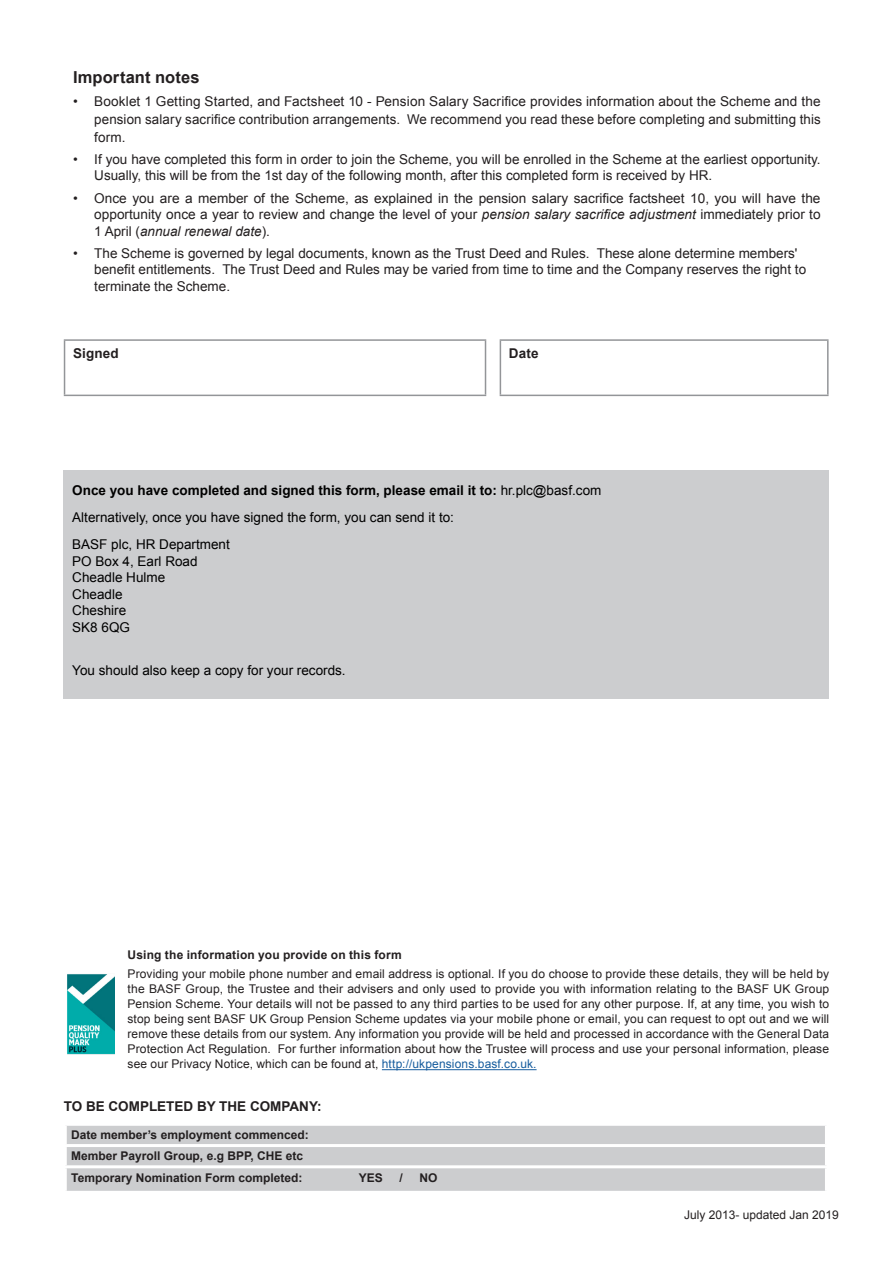
<style>
.page{position:relative;width:893px;height:1263px;background:#fff}
.page>*{position:absolute;margin:0;border:0;box-sizing:border-box;transform-origin:0 0}
.Body{font:700 16.5px "Arial";letter-spacing:.005em;color:#231f20}
.Body-2{font:13.5px/16.5px "Arial";color:#231f20;text-align:justify}
.t1{font:13.5px/16.5px "Arial";color:#000}
.t2{font:700 13.5px "Arial";color:#000}
.Body-3{font:700 13.5px "Arial";color:#231f20}
.Body-4{font:12px/15px "Arial";letter-spacing:.01em;color:#231f20;text-align:justify}
.Body-5{font:700 12px "Arial";color:#231f20}
.s1{font-style:italic}
.s2{font-weight:400}
.s3{color:#175d9e}
</style>
<div class="page">
<img style="left:67px;top:974px;width:47px;height:81px">
<div style="left:64px;top:470px;width:765px;height:229px;background:#cccdcf"></div>
<div style="left:67px;top:1126px;width:758px;height:65px;background:#cccdcf"></div>
<hr style="left:64px;top:1144px;width:764px;height:3px;background:#fff">
<hr style="left:64px;top:1165px;width:764px;height:3px;background:#fff">
<svg style="left:65px;top:340px;width:435px;height:55px"></svg>
<hr style="left:64px;top:339px;width:422px;height:2px;background:#939598">
<hr style="left:64px;top:341px;width:1px;height:54px;background:#939598">
<hr style="left:485px;top:341px;width:1px;height:54px;background:#939598">
<hr style="left:64px;top:395px;width:422px;height:1px;background:#939598">
<hr style="left:500px;top:339px;width:329px;height:2px;background:#939598">
<hr style="left:500px;top:341px;width:1px;height:54px;background:#939598">
<hr style="left:827px;top:341px;width:2px;height:54px;background:#939598">
<hr style="left:500px;top:395px;width:329px;height:1px;background:#939598">
<hr style="left:382px;top:1069px;width:155px;height:1px;background:#175d9e">
<p class="Body" style="left:73px;top:66px;width:128px">Important notes</p>
<p class="Body-2" style="left:94px;top:92px;width:728px;line-height:18px;text-indent:-21px">• Booklet 1 Getting Started, and Factsheet 10 - Pension Salary Sacrifice provides information about the Scheme and the pension salary sacrifice contribution arrangements. We recommend you read these before completing and submitting this form.</p>
<p class="Body-2" style="left:94px;top:151px;width:728px;text-indent:-21px">• If you have completed this form in order to join the Scheme, you will be enrolled in the Scheme at the earliest opportunity.<br>Usually, this will be from the 1st day of the following month, after this completed form is received by HR.</p>
<p class="Body-2" style="left:94px;top:189px;width:728px;text-indent:-21px">• Once you are a member of the Scheme, as explained in the pension salary sacrifice factsheet 10, you will have the opportunity once a year to review and change the level of your <span class="s1">pension salary sacrifice adjustment</span> immediately prior to 1 April (<span class="s1">annual renewal date</span>).</p>
<p class="Body-2" style="left:94px;top:245px;width:713px;text-align:left;text-indent:-21px">• The Scheme is governed by legal documents, known as the Trust Deed and Rules. These alone determine members' benefit entitlements. The Trust Deed and Rules may be varied from time to time and the Company reserves the right to terminate the Scheme.</p>
<p class="Body-3" style="left:73px;top:344px;width:47px">Signed</p>
<p class="Body-3" style="left:509px;top:344px;width:31px">Date</p>
<p class="t2" style="left:72px;top:481px;width:531px">Once you have completed and signed this form, please email it to: <span class="s2">hr.plc@basf.com</span></p>
<p class="t1" style="left:72px;top:509px;width:383px">Alternatively, once you have signed the form, you can send it to:</p>
<p class="t1" style="left:72px;top:536px;width:159px">BASF plc, HR Department<br>PO Box 4, Earl Road<br>Cheadle Hulme<br>Cheadle<br>Cheshire<br>SK8 6QG</p>
<p class="t1" style="left:72px;top:662px;width:275px">You should also keep a copy for your records.</p>
<p class="Body-5" style="left:128px;top:946px;width:276px">Using the information you provide on this form</p>
<p class="Body-4" style="left:128px;top:967px;width:703px">Providing your mobile phone number and email address is optional. If you do choose to provide these details, they will be held by the BASF Group, the Trustee and their advisers and only used to provide you with information relating to the BASF UK Group Pension Scheme. Your details will not be passed to any third parties to be used for any other purpose. If, at any time, you wish to stop being sent BASF UK Group Pension Scheme updates via your mobile phone or email, you can request to opt out and we will remove these details from our system. Any information you provide will be held and processed in accordance with the General Data Protection Act Regulation. For further information about how the Trustee will process and use your personal information, please see our Privacy Notice, which can be found at, <span class="s3">http://ukpensions.basf.co.uk.</span></p>
<p class="Body-3" style="left:64px;top:1097px;width:259px">TO BE COMPLETED BY THE COMPANY:</p>
<p class="Body-5" style="left:71px;top:1126px;width:239px">Date member’s employment commenced:</p>
<p class="Body-5" style="left:71px;top:1147px;width:233px">Member Payroll Group, e.g BPP, CHE etc</p>
<p class="Body-5" style="left:71px;top:1169px;width:233px">Temporary Nomination Form completed:</p>
<p class="Body-5" style="left:359px;top:1169px;width:26px">YES</p>
<p class="Body-5" style="left:400px;top:1169px;width:5px">/</p>
<p class="Body-5" style="left:420px;top:1169px;width:19px">NO</p>
<p class="Body-4" style="left:684px;top:1207px;width:156px">July 2013- updated Jan 2019</p>
</div>
